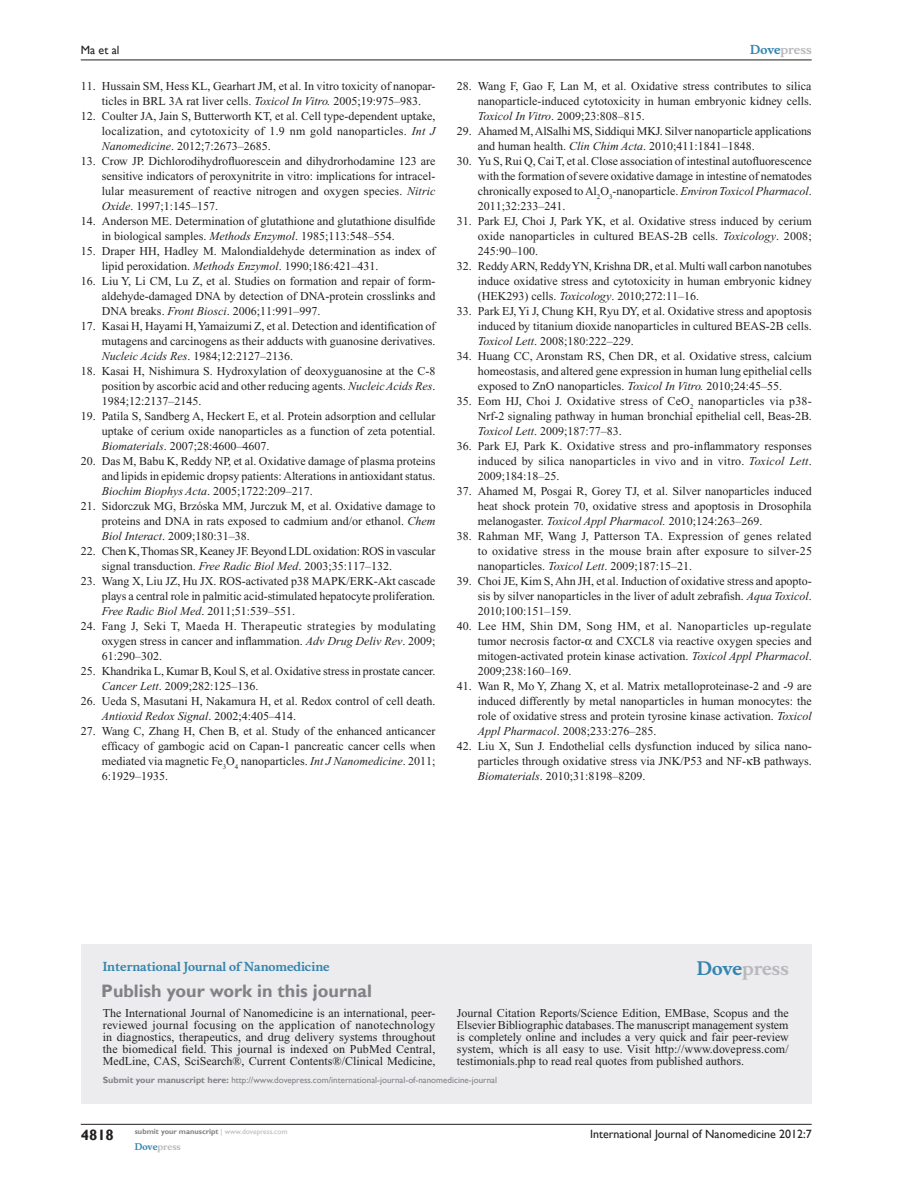
<style>
.page{position:relative;width:918px;height:1188px;background:#fff}
.page>*{position:absolute;margin:0;border:0;box-sizing:border-box;transform-origin:0 0}
.PromBx-H1{font:700 18px "Gill Sans";color:#808285}
.PromBx-Brand{font:700 18px "Musee";color:#b8b9bc}
.t1{font:700 15px "Gill Sans";color:#231f20}
.RefNL2{font:12px/15px "Times New Roman";color:#231f20;text-align:justify}
.PromBx-Tx{font:12px/12px "Times New Roman";color:#231f20;text-align:justify}
.t2{font:12px "Gill Sans";color:#231f20}
.PromBx-JrnlName{font:700 12px "Musee";color:#3485ae}
.t3{font:700 12px "Musee";color:#b8b9bc}
.PromBx-SubmitMssWebA{font:9px "Gill Sans";color:#808285}
.t4{font:700 9px "Musee";color:#b8b9bc}
.t5{font:700 7.5px "Gill Sans";color:#808285}
.s1{font-style:italic}
.s2{color:#3485ae}
.s3{font-weight:700}
.s4{font-weight:400;color:#b8b9bc}
</style>
<div class="page">
<div style="left:81px;top:944px;width:731px;height:159px;background:#ececee"></div>
<hr style="left:81px;top:1124px;width:731px;height:1px;background:#231f20">
<hr style="left:81px;top:60px;width:731px;height:1px;background:#231f20">
<p class="t2" style="left:81px;top:43px;width:40px">Ma et al</p>
<p class="RefNL2" style="left:81px;top:79px;width:356px;text-align:center">11. Hussain SM, Hess KL, Gearhart JM, et al. In vitro toxicity of nanopar&shy;ticles in BRL 3A rat liver cells. <span class="s1">Toxicol In Vitro.</span> 2005;19:975–983.</p>
<p class="RefNL2" style="left:102px;top:109px;width:335px;text-indent:-21px">12. Coulter JA, Jain S, Butterworth KT, et al. Cell type-dependent uptake, localization, and cytotoxicity of 1.9 nm gold nanoparticles. <span class="s1">Int J Nanomedicine</span>. 2012;7:2673–2685.</p>
<p class="RefNL2" style="left:102px;top:154px;width:335px;text-indent:-21px">13. Crow JP. Dichlorodihydrofluorescein and dihydrorhodamine 123 are sensitive indicators of peroxynitrite in vitro: implications for intracel&shy;lular measurement of reactive nitrogen and oxygen species. <span class="s1">Nitric Oxide</span>. 1997;1:145–157.</p>
<p class="RefNL2" style="left:102px;top:214px;width:335px;text-indent:-21px">14. Anderson ME. Determination of glutathione and glutathione disulfide in biological samples. <span class="s1">Methods Enzymol</span>. 1985;113:548–554.</p>
<p class="RefNL2" style="left:102px;top:244px;width:335px;text-indent:-21px">15. Draper HH, Hadley M. Malondialdehyde determination as index of lipid peroxidation. <span class="s1">Methods Enzymol</span>. 1990;186:421–431.</p>
<p class="RefNL2" style="left:102px;top:274px;width:335px;text-indent:-21px">16. Liu Y, Li CM, Lu Z, et al. Studies on formation and repair of form&shy;aldehyde-damaged DNA by detection of DNA-protein crosslinks and DNA breaks. <span class="s1">Front Biosci</span>. 2006;11:991–997.</p>
<p class="RefNL2" style="left:102px;top:319px;width:335px;text-indent:-21px">17. Kasai H, Hayami H, Yamaizumi Z, et al. Detection and identification of mutagens and carcinogens as their adducts with guanosine derivatives.<br><span class="s1">Nucleic Acids Res</span>. 1984;12:2127–2136.</p>
<p class="RefNL2" style="left:102px;top:364px;width:335px;text-indent:-21px">18. Kasai H, Nishimura S. Hydroxylation of deoxyguanosine at the C-8 position by ascorbic acid and other reducing agents. <span class="s1">Nucleic Acids Res</span>.<br>1984;12:2137–2145.</p>
<p class="RefNL2" style="left:102px;top:409px;width:335px;text-indent:-21px">19. Patila S, Sandberg A, Heckert E, et al. Protein adsorption and cellular uptake of cerium oxide nanoparticles as a function of zeta potential.<br><span class="s1">Biomaterials</span>. 2007;28:4600–4607.</p>
<p class="RefNL2" style="left:102px;top:454px;width:335px;text-indent:-21px">20. Das M, Babu K, Reddy NP, et al. Oxidative damage of plasma proteins and lipids in epidemic dropsy patients: Alterations in antioxidant status.<br><span class="s1">Biochim Biophys Acta</span>. 2005;1722:209–217.</p>
<p class="RefNL2" style="left:102px;top:499px;width:335px;text-indent:-21px">21. Sidorczuk MG, Brzóska MM, Jurczuk M, et al. Oxidative damage to proteins and DNA in rats exposed to cadmium and/or ethanol. <span class="s1">Chem Biol Interact</span>. 2009;180:31–38.</p>
<p class="RefNL2" style="left:102px;top:544px;width:335px;text-indent:-21px">22. Chen K, Thomas SR, Keaney JF. Beyond LDL oxidation: ROS in vascular signal transduction. <span class="s1">Free Radic Biol Med</span>. 2003;35:117–132.</p>
<p class="RefNL2" style="left:102px;top:574px;width:335px;text-indent:-21px">23. Wang X, Liu JZ, Hu JX. ROS-activated p38 MAPK/ERK-Akt cascade plays a central role in palmitic acid-stimulated hepatocyte proliferation.<br><span class="s1">Free Radic Biol Med</span>. 2011;51:539–551.</p>
<p class="RefNL2" style="left:102px;top:619px;width:336px;text-indent:-21px">24. Fang J, Seki T, Maeda H. Therapeutic strategies by modulating oxygen stress in cancer and inflammation. <span class="s1">Adv Drug Deliv Rev</span>. 2009; 61:290–302.</p>
<p class="RefNL2" style="left:102px;top:664px;width:335px;text-indent:-21px">25. Khandrika L, Kumar B, Koul S, et al. Oxidative stress in prostate cancer.<br><span class="s1">Cancer Lett</span>. 2009;282:125–136.</p>
<p class="RefNL2" style="left:102px;top:694px;width:335px;text-indent:-21px">26. Ueda S, Masutani H, Nakamura H, et al. Redox control of cell death.<br><span class="s1">Antioxid Redox Signal</span>. 2002;4:405–414.</p>
<p class="RefNL2" style="left:102px;top:724px;width:335px;text-indent:-21px">27. Wang C, Zhang H, Chen B, et al. Study of the enhanced anticancer efficacy of gambogic acid on Capan-1 pancreatic cancer cells when mediated via magnetic Fe<sub>3</sub>O<sub>4</sub> nanoparticles. <span class="s1">Int J Nanomedicine</span>. 2011; 6:1929–1935.</p>
<p class="t3" style="left:750px;top:43px;width:63px"><span class="s2">Dove</span>press</p>
<p class="RefNL2" style="left:478px;top:79px;width:335px;text-indent:-21px">28. Wang F, Gao F, Lan M, et al. Oxidative stress contributes to silica nanoparticle-induced cytotoxicity in human embryonic kidney cells.<br><span class="s1">Toxicol In Vitro</span>. 2009;23:808–815.</p>
<p class="RefNL2" style="left:478px;top:124px;width:335px;text-indent:-21px">29. Ahamed M, AlSalhi MS, Siddiqui MKJ. Silver nanoparticle applications and human health. <span class="s1">Clin Chim Acta</span>. 2010;411:1841–1848.</p>
<p class="RefNL2" style="left:478px;top:154px;width:335px;text-indent:-21px">30. Yu S, Rui Q, Cai T, et al. Close association of intestinal autofluorescence with the formation of severe oxidative damage in intestine of nematodes chronically exposed to Al<sub>2</sub>O<sub>3</sub>-nanoparticle. <span class="s1">Environ Toxicol Pharmacol</span>.<br>2011;32:233–241.</p>
<p class="RefNL2" style="left:478px;top:214px;width:335px;text-indent:-21px">31. Park EJ, Choi J, Park YK, et al. Oxidative stress induced by cerium oxide nanoparticles in cultured BEAS-2B cells. <span class="s1">Toxicology</span>. 2008; 245:90–100.</p>
<p class="RefNL2" style="left:478px;top:259px;width:335px;text-indent:-21px">32. Reddy ARN, Reddy YN, Krishna DR, et al. Multi wall carbon nanotubes induce oxidative stress and cytotoxicity in human embryonic kidney (HEK293) cells. <span class="s1">Toxicology</span>. 2010;272:11–16.</p>
<p class="RefNL2" style="left:478px;top:304px;width:335px;text-indent:-21px">33. Park EJ, Yi J, Chung KH, Ryu DY, et al. Oxidative stress and apoptosis induced by titanium dioxide nanoparticles in cultured BEAS-2B cells.<br><span class="s1">Toxicol Lett</span>. 2008;180:222–229.</p>
<p class="RefNL2" style="left:478px;top:349px;width:335px;text-indent:-21px">34. Huang CC, Aronstam RS, Chen DR, et al. Oxidative stress, calcium homeostasis, and altered gene expression in human lung epithelial cells exposed to ZnO nanoparticles. <span class="s1">Toxicol In Vitro.</span> 2010;24:45–55.</p>
<p class="RefNL2" style="left:478px;top:394px;width:335px;text-indent:-21px">35. Eom HJ, Choi J. Oxidative stress of CeO<sub>2</sub> nanoparticles via p38- Nrf-2 signaling pathway in human bronchial epithelial cell, Beas-2B.<br><span class="s1">Toxicol Lett</span>. 2009;187:77–83.</p>
<p class="RefNL2" style="left:478px;top:439px;width:335px;text-indent:-21px">36. Park EJ, Park K. Oxidative stress and pro-inflammatory responses induced by silica nanoparticles in vivo and in vitro. <span class="s1">Toxicol Lett</span>.<br>2009;184:18–25.</p>
<p class="RefNL2" style="left:478px;top:484px;width:335px;text-indent:-21px">37. Ahamed M, Posgai R, Gorey TJ, et al. Silver nanoparticles induced heat shock protein 70, oxidative stress and apoptosis in Drosophila melanogaster. <span class="s1">Toxicol Appl Pharmacol.</span> 2010;124:263–269.</p>
<p class="RefNL2" style="left:478px;top:529px;width:336px;text-indent:-21px">38. Rahman MF, Wang J, Patterson TA. Expression of genes related to oxidative stress in the mouse brain after exposure to silver-25 nanoparticles. <span class="s1">Toxicol Lett</span>. 2009;187:15–21.</p>
<p class="RefNL2" style="left:478px;top:574px;width:335px;text-indent:-21px">39. Choi JE, Kim S, Ahn JH, et al. Induction of oxidative stress and apopto&shy;sis by silver nanoparticles in the liver of adult zebrafish. <span class="s1">Aqua Toxicol</span>.<br>2010;100:151–159.</p>
<p class="RefNL2" style="left:478px;top:619px;width:335px;text-indent:-21px">40. Lee HM, Shin DM, Song HM, et al. Nanoparticles up-regulate tumor necrosis factor- and CXCL8 via reactive oxygen species and mitogen-activated protein kinase activation. <span class="s1">Toxicol Appl Pharmacol</span>.<br>2009;238:160–169.</p>
<p class="RefNL2" style="left:478px;top:679px;width:335px;text-indent:-21px">41. Wan R, Mo Y, Zhang X, et al. Matrix metalloproteinase-2 and -9 are induced differently by metal nanoparticles in human monocytes: the role of oxidative stress and protein tyrosine kinase activation. <span class="s1">Toxicol Appl Pharmacol</span>. 2008;233:276–285.</p>
<p class="RefNL2" style="left:478px;top:739px;width:335px;text-indent:-21px">42. Liu X, Sun J. Endothelial cells dysfunction induced by silica nano&shy;particles through oxidative stress via JNK/P53 and NF- B pathways.<br><span class="s1">Biomaterials</span>. 2010;31:8198–8209.</p>
<p class="PromBx-JrnlName" style="left:103px;top:959px;width:228px">International Journal of Nanomedicine</p>
<p class="PromBx-H1" style="left:101px;top:980px;width:272px">Publish your work in this journal</p>
<p class="PromBx-Brand" style="left:697px;top:958px;width:94px"><span class="s2">Dove</span>press</p>
<p class="PromBx-Tx" style="left:103px;top:1007px;width:334px">The International Journal of Nanomedicine is an international, peer&shy;reviewed journal focusing on the application of nanotechnology in diagnostics, therapeutics, and drug delivery systems throughout the biomedical field. This journal is indexed on PubMed Central, MedLine, CAS, SciSearch®, Current Contents®/Clinical Medicine,</p>
<p class="PromBx-Tx" style="left:457px;top:1007px;width:333px">Journal Citation Reports/Science Edition, EMBase, Scopus and the Elsevier Bibliographic databases. The manuscript management system is completely online and includes a very quick and fair peer-review system, which is all easy to use. Visit http://www.dovepress.com/ testimonials.php to read real quotes from published authors.</p>
<p class="PromBx-SubmitMssWebA" style="left:103px;top:1075px;width:396px"><span class="s3">Submit your manuscript here:</span> http://www.dovepress.com/international-journal-of-nanomedicine-journal</p>
<p class="t1" style="left:81px;top:1126px;width:35px">4818</p>
<p class="t5" style="left:135px;top:1127px;width:154px">submit your manuscript <span class="s4">| www.dovepress.com</span></p>
<p class="t4" style="left:135px;top:1141px;width:48px"><span class="s2">Dove</span>press</p>
<p class="t2" style="left:590px;top:1127px;width:223px">International Journal of Nanomedicine 2012:7</p>
</div>
